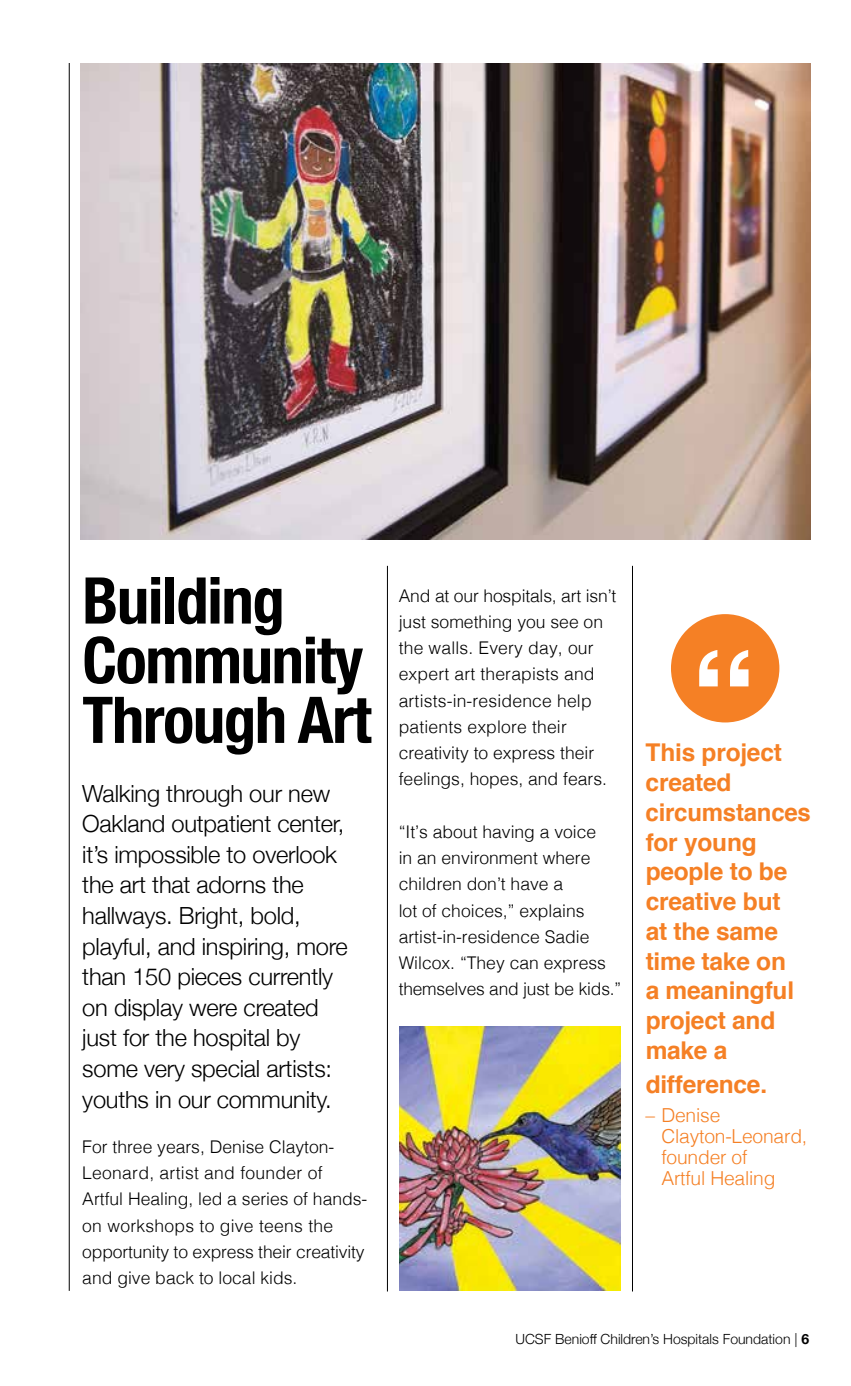
<style>
.page{position:relative;width:851px;height:1386px;background:#fff}
.page>*{position:absolute;margin:0;border:0;box-sizing:border-box;transform-origin:0 0}
.t1{font:700 condensed 64.58px/59.7px "Helvetica Neue";letter-spacing:-.02em;color:#000}
.t2{font:700 24.5px/29.8px "Helvetica";letter-spacing:-.01em;color:#f58025}
.t3{font:300 23.62px/30.6px "Helvetica Neue";letter-spacing:-.01em;color:#000}
.t4{font:300 19.25px/21px "Helvetica";letter-spacing:-.01em;color:#f58025}
.t5{font:300 17.5px/26.2px "Helvetica";color:#000}
.t6{font:300 14px "Helvetica Neue";color:#000}
.s1{font-weight:700}
</style>
<div class="page">
<hr style="left:69px;top:63px;width:1px;height:1228px;background:#000">
<img style="left:81px;top:63px;width:729px;height:476px">
<hr style="left:632px;top:566px;width:1px;height:726px;background:#000">
<hr style="left:387px;top:566px;width:1px;height:726px;background:#000">
<img style="left:399px;top:1027px;width:221px;height:264px">
<svg style="left:671px;top:614px;width:108px;height:108px"></svg>
<h1 class="t1" style="left:82px;top:566px;width:291px">Building<br>Community<br>Through Art</h1>
<p class="t3" style="left:82px;top:776px;width:267px">Walking through our new<br>Oakland outpatient center, it’s impossible to overlook the art that adorns the hallways. Bright, bold, playful, and inspiring, more than 150 pieces currently on display were created just for the hospital by some very special artists: youths in our community.</p>
<p class="t5" style="left:82px;top:1132px;width:286px">For three years, Denise Clayton-Leonard, artist and founder of Artful Healing, led a series of hands&shy;on workshops to give teens the opportunity to express their creativity and give back to local kids.</p>
<p class="t5" style="left:399px;top:581px;width:219px">And at our hospitals, art isn’t just something you see on the walls. Every day, our expert art therapists and artists-in-residence help patients explore their creativity to express their feelings, hopes, and fears.</p>
<p class="t5" style="left:399px;top:817px;width:224px">“It’s about having a voice<br>in an environment where children don’t have a<br>lot of choices,” explains artist-in-residence Sadie<br>Wilcox. “They can express themselves and just be kids.”</p>
<h2 class="t2" style="left:645px;top:738px;width:167px">This project created circumstances for young people to be creative but<br>at the same time take on<br>a meaningful project and make a</h2>
<h2 class="t2" style="left:645px;top:1070px;width:123px">difference.</h2>
<p class="t4" style="left:661px;top:1103px;width:147px;text-indent:-16px">– Denise<br>Clayton-Leonard, founder of<br>Artful Healing</p>
<p class="t6" style="left:515px;top:1328px;width:295px">UCSF Benioff Children’s Hospitals Foundation | <span class="s1">6</span></p>
</div>
